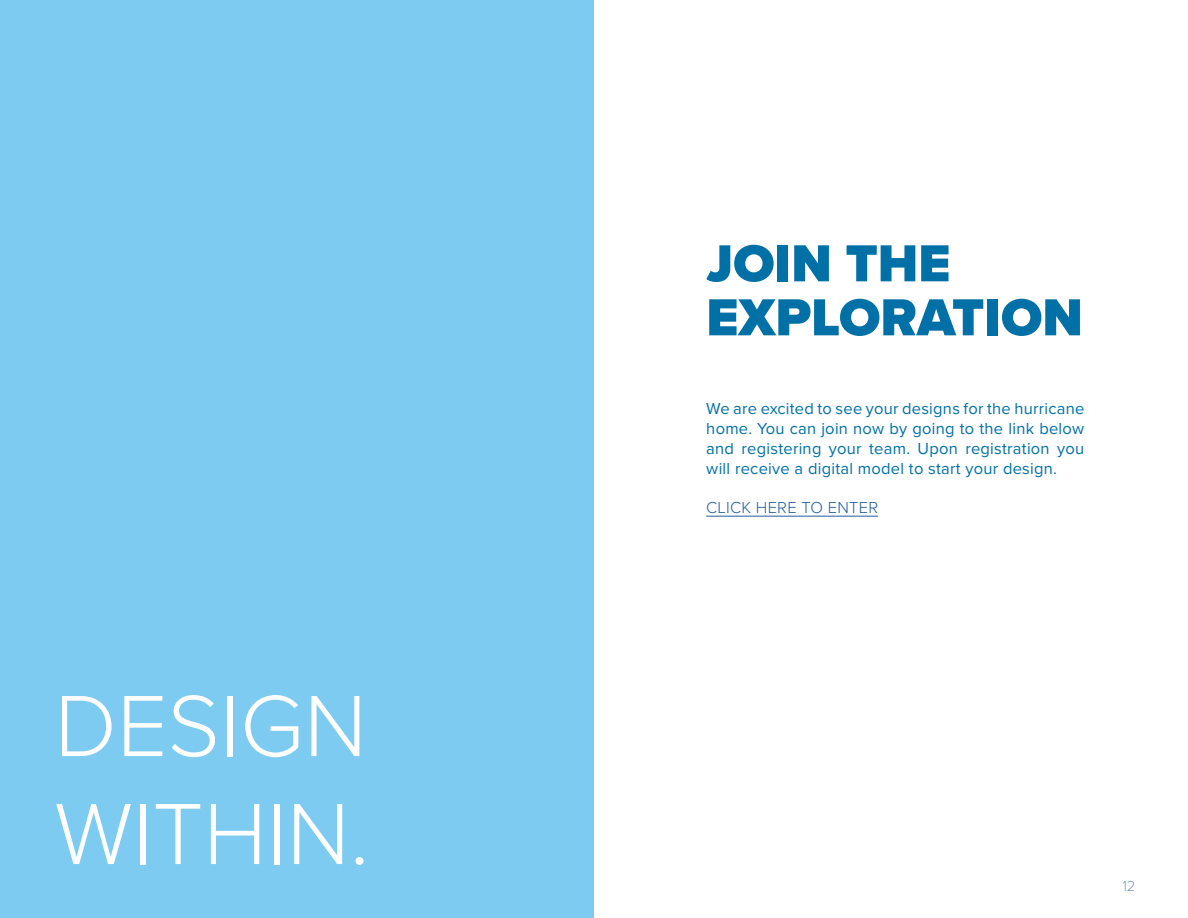
<style>
.page{position:relative;width:1188px;height:918px;background:#fff}
.page>*{position:absolute;margin:0;border:0;box-sizing:border-box;transform-origin:0 0}
.t1{font:300 90px/108px "Proxima Nova";color:#fff}
.t2{font:900 54px/54px "Proxima Nova";color:#0070a6}
.t3{font:16.5px/19.8px "Proxima Nova";letter-spacing:.015em;color:#0070a6;text-align:justify}
.t4{font:300 16.5px "Proxima Nova";letter-spacing:.015em;color:#215e9e}
.t5{font:100 15px "Proxima Nova T";color:#215e9e}
</style>
<div class="page">
<hr style="left:706px;top:516px;width:172px;height:1px;background:#215e9e">
<div style="left:0;top:0;width:594px;height:918px;background:#7dcbf0"></div>
<h1 class="t1" style="left:55px;top:667px;width:316px">DESIGN<br>WITHIN.</h1>
<h2 class="t2" style="left:706px;top:236px;width:378px">JOIN THE<br>EXPLORATION</h2>
<p class="t3" style="left:706px;top:398px;width:380px">We are excited to see your designs for the hurricane home. You can join now by going to the link below and registering your team. Upon registration you will receive a digital model to start your design.</p>
<p class="t4" style="left:706px;top:496px;width:173px">CLICK HERE TO ENTER</p>
<p class="t5" style="left:1123px;top:875px;width:14px">12</p>
</div>
